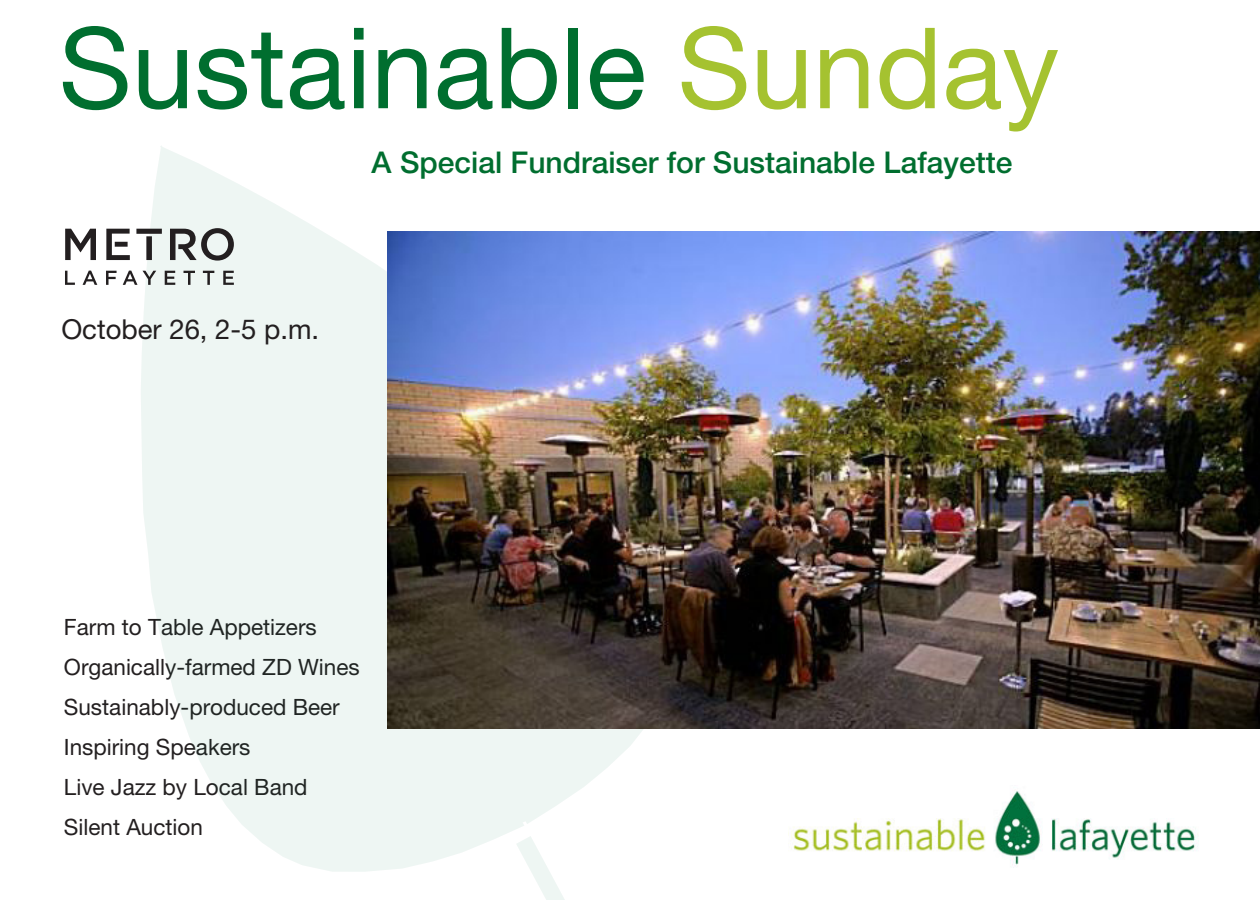
<style>
.page{position:relative;width:1260px;height:900px;background:#fff}
.page>*{position:absolute;margin:0;border:0;box-sizing:border-box;transform-origin:0 0}
.t1{font:112.5px "Helvetica Neue";color:#006e2f}
.t2{font:500 30px "Helvetica Neue";color:#006e2f}
.t3{font:27.5px "Helvetica Neue";color:#231f20}
.t4{font:22.5px "Helvetica Neue";color:#231f20}
.s1{color:#a5c230}
</style>
<div class="page">
<img style="left:788px;top:791px;width:411px;height:77px">
<svg style="left:141px;top:157px;width:350px;height:715px"></svg>
<svg style="left:160px;top:146px;width:526px;height:678px"></svg>
<svg style="left:169px;top:203px;width:391px;height:637px;background:#eff6f3"></svg>
<svg style="left:501px;top:818px;width:99px;height:82px"></svg>
<img style="left:387px;top:232px;width:873px;height:496px">
<svg style="left:65px;top:228px;width:169px;height:33px"></svg>
<div style="left:146px;top:236px;width:6px;height:24px;background:#231f20"></div>
<div style="left:136px;top:229px;width:26px;height:5px;background:#231f20"></div>
<svg style="left:65px;top:271px;width:10px;height:14px"></svg>
<svg style="left:83px;top:271px;width:14px;height:14px"></svg>
<svg style="left:106px;top:271px;width:11px;height:14px"></svg>
<svg style="left:123px;top:271px;width:14px;height:14px"></svg>
<svg style="left:143px;top:271px;width:13px;height:14px"></svg>
<svg style="left:165px;top:271px;width:10px;height:14px"></svg>
<svg style="left:184px;top:271px;width:11px;height:14px"></svg>
<svg style="left:203px;top:271px;width:11px;height:14px"></svg>
<svg style="left:223px;top:271px;width:11px;height:14px"></svg>
<p class="t1" style="left:59px;top:1px;width:1002px">Sustainable <span class="s1">Sunday</span></p>
<p class="t2" style="left:372px;top:145px;width:642px">A Special Fundraiser for Sustainable Lafayette</p>
<p class="t3" style="left:61px;top:313px;width:259px">October 26, 2-5 p.m.</p>
<p class="t4" style="left:64px;top:613px;width:254px">Farm to Table Appetizers</p>
<p class="t4" style="left:64px;top:653px;width:297px">Organically-farmed ZD Wines</p>
<p class="t4" style="left:64px;top:693px;width:277px">Sustainably-produced Beer</p>
<p class="t4" style="left:64px;top:733px;width:188px">Inspiring Speakers</p>
<p class="t4" style="left:64px;top:773px;width:245px">Live Jazz by Local Band</p>
<p class="t4" style="left:64px;top:813px;width:141px">Silent Auction</p>
</div>
